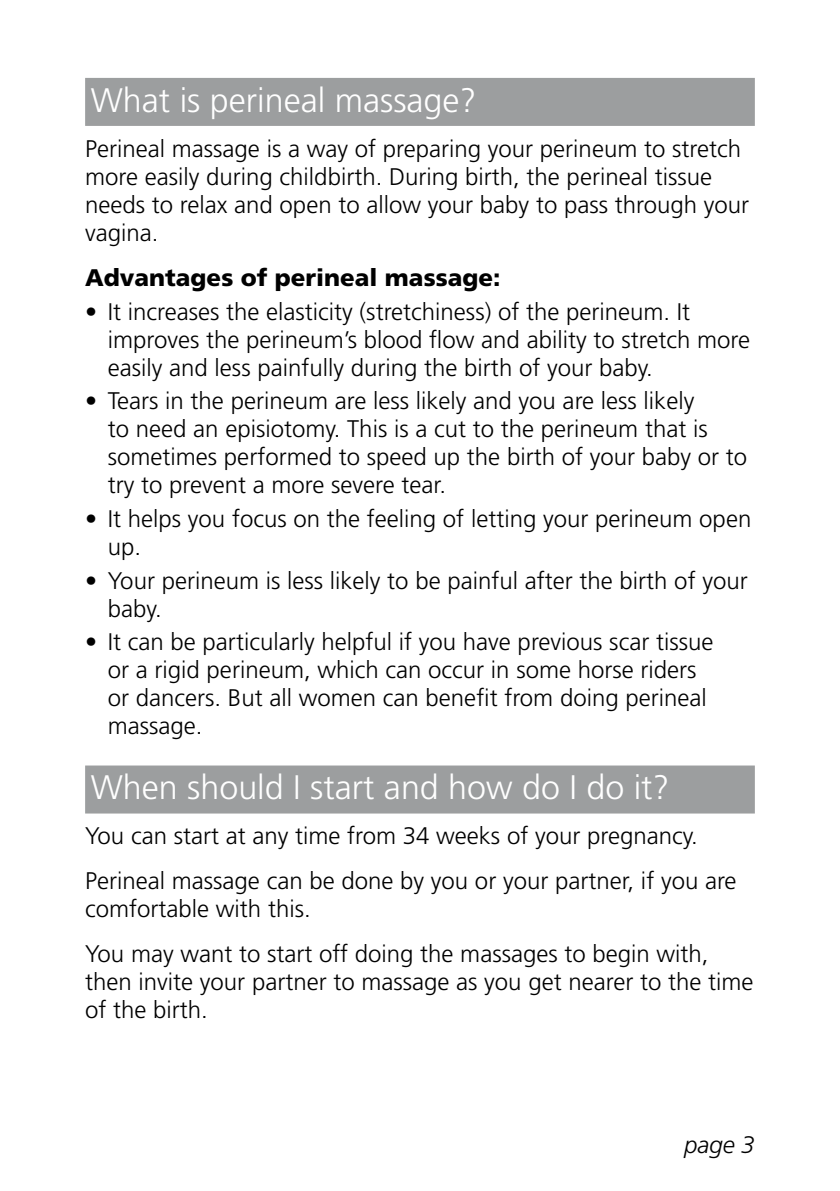
<style>
.page{position:relative;width:840px;height:1191px;background:#fff}
.page>*{position:absolute;margin:0;border:0;box-sizing:border-box;transform-origin:0 0}
.t1{font:300 34px "Frutiger";color:#fff}
.t2{font:300 24px/28px "Frutiger";color:#000}
.t3{font:900 24px "Frutiger";color:#000}
.t4{font:italic 300 24px "Frutiger";color:#000}
</style>
<div class="page">
<div style="left:85px;top:78px;width:669px;height:48px;background:#9c9e9f"></div>
<div style="left:85px;top:765px;width:669px;height:48px;background:#9c9e9f"></div>
<h1 class="t1" style="left:91px;top:81px;width:387px">What is perineal massage?</h1>
<p class="t2" style="left:85px;top:134px;width:665px">Perineal massage is a way of preparing your perineum to stretch more easily during childbirth. During birth, the perineal tissue needs to relax and open to allow your baby to pass through your vagina.</p>
<p class="t3" style="left:85px;top:263px;width:416px">Advantages of perineal massage:</p>
<p class="t2" style="left:108px;top:297px;width:643px;text-indent:-23px">• It increases the elasticity (stretchiness) of the perineum. It improves the perineum’s blood flow and ability to stretch more easily and less painfully during the birth of your baby.</p>
<p class="t2" style="left:108px;top:387px;width:640px;text-indent:-23px">• Tears in the perineum are less likely and you are less likely<br>to need an episiotomy. This is a cut to the perineum that is sometimes performed to speed up the birth of your baby or to try to prevent a more severe tear.</p>
<p class="t2" style="left:108px;top:504px;width:644px;text-indent:-23px">• It helps you focus on the feeling of letting your perineum open up.</p>
<p class="t2" style="left:108px;top:566px;width:641px;text-indent:-23px">• Your perineum is less likely to be painful after the birth of your baby.</p>
<p class="t2" style="left:108px;top:628px;width:606px;text-indent:-23px">• It can be particularly helpful if you have previous scar tissue or a rigid perineum, which can occur in some horse riders or dancers. But all women can benefit from doing perineal massage.</p>
<h1 class="t1" style="left:91px;top:768px;width:580px">When should I start and how do I do it?</h1>
<p class="t2" style="left:85px;top:813px;width:652px;line-height:45px">You can start at any time from 34 weeks of your pregnancy.<br>Perineal massage can be done by you or your partner, if you are</p>
<p class="t2" style="left:85px;top:886px;width:624px;line-height:45px">comfortable with this.<br>You may want to start off doing the massages to begin with,</p>
<p class="t2" style="left:85px;top:968px;width:669px">then invite your partner to massage as you get nearer to the time of the birth.</p>
<p class="t4" style="left:683px;top:1131px;width:72px">page 3</p>
</div>
